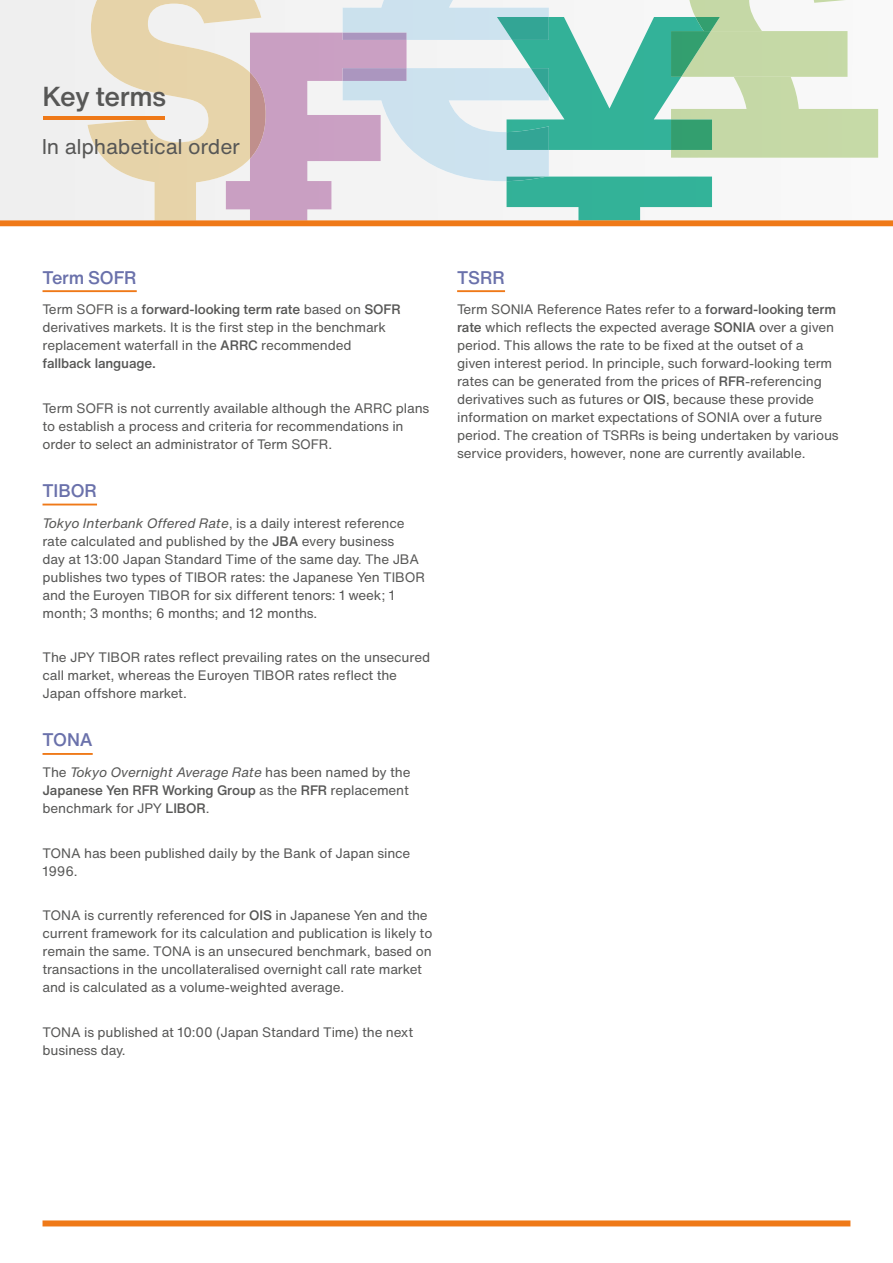
<style>
.page{position:relative;width:893px;height:1263px;background:#fff}
.page>*{position:absolute;margin:0;border:0;box-sizing:border-box;transform-origin:0 0}
.t1{font:500 27px "Helvetica Now Text";letter-spacing:-.02em;color:#575756}
.t2{font:21px "Helvetica Now Text";letter-spacing:-.01em;color:#575756}
.t3{font:500 18px "Helvetica Now Text";letter-spacing:-.01em;color:#6a71ab}
.t4{font:13.5px/18px "Helvetica Now Text";letter-spacing:-.01em;color:#575756}
.s1{font-weight:500}
.s2{font-style:italic}
</style>
<div class="page">
<div style="left:0;top:220px;width:893px;height:6px;background:#ef7918"></div>
<hr style="left:43px;top:290px;width:94px;height:2px;background:#ef7918">
<hr style="left:43px;top:504px;width:54px;height:1px;background:#ef7918">
<hr style="left:43px;top:753px;width:50px;height:2px;background:#ef7918">
<div style="left:43px;top:1220px;width:807px;height:6px;background:#ef7918"></div>
<hr style="left:457px;top:290px;width:48px;height:2px;background:#ef7918">
<div style="left:0;top:0;width:87px;height:220px;background:#efefef"></div>
<img style="left:878px;top:109px;width:1px;height:42px">
<div style="left:261px;top:0;width:82px;height:33px;background:#f3f3f3"></div>
<img style="left:549px;top:16px;width:14px;height:1px">
<img style="left:689px;top:0;width:189px;height:158px">
<div style="left:720px;top:31px;width:127px;height:46px;background:#c6d9a6"></div>
<img style="left:87px;top:0;width:174px;height:220px">
<img style="left:226px;top:33px;width:181px;height:187px">
<img style="left:343px;top:33px;width:64px;height:48px">
<img style="left:250px;top:72px;width:16px;height:87px">
<img style="left:507px;top:17px;width:205px;height:203px">
<img style="left:671px;top:17px;width:49px;height:133px">
<img style="left:671px;top:31px;width:40px;height:46px">
<img style="left:497px;top:17px;width:52px;height:164px">
<hr style="left:44px;top:116px;width:121px;height:4px;background:#ef7918">
<h1 class="t1" style="left:43px;top:76px;width:125px">Key terms</h1>
<h2 class="t2" style="left:42px;top:131px;width:200px">In alphabetical order</h2>
<h3 class="t3" style="left:43px;top:264px;width:96px">Term SOFR</h3>
<p class="t4" style="left:43px;top:300px;width:360px">Term SOFR is a <span class="s1">forward-looking term rate</span> based on <span class="s1">SOFR </span>derivatives markets. It is the first step in the benchmark replacement waterfall in the <span class="s1">ARRC</span> recommended <span class="s1">fallback language.</span></p>
<p class="t4" style="left:43px;top:399px;width:388px">Term SOFR is not currently available although the ARRC plans to establish a process and criteria for recommendations in order to select an administrator of Term SOFR.</p>
<h3 class="t3" style="left:43px;top:477px;width:56px">TIBOR</h3>
<p class="t4" style="left:43px;top:514px;width:384px"><span class="s2">Tokyo Interbank Offered Rate</span>, is a daily interest reference rate calculated and published by the <span class="s1">JBA</span> every business<br>day at 13:00 Japan Standard Time of the same day. The JBA publishes two types of TIBOR rates: the Japanese Yen TIBOR and the Euroyen TIBOR for six different tenors: 1 week; 1 month; 3 months; 6 months; and 12 months.</p>
<p class="t4" style="left:43px;top:648px;width:389px">The JPY TIBOR rates reflect prevailing rates on the unsecured call market, whereas the Euroyen TIBOR rates reflect the<br>Japan offshore market.</p>
<h3 class="t3" style="left:43px;top:726px;width:52px">TONA</h3>
<p class="t4" style="left:43px;top:763px;width:370px;text-align:justify">The <span class="s2">Tokyo Overnight Average Rate</span> has been named by the <span class="s1">Japanese Yen RFR Working Group</span> as the <span class="s1">RFR</span> replacement benchmark for JPY <span class="s1">LIBOR</span>.</p>
<p class="t4" style="left:43px;top:843px;width:369px">TONA has been published daily by the Bank of Japan since<br>1996.</p>
<p class="t4" style="left:43px;top:906px;width:391px">TONA is currently referenced for <span class="s1">OIS</span> in Japanese Yen and the current framework for its calculation and publication is likely to remain the same. TONA is an unsecured benchmark, based on transactions in the uncollateralised overnight call rate market and is calculated as a volume-weighted average.</p>
<p class="t4" style="left:43px;top:1022px;width:372px">TONA is published at 10:00 (Japan Standard Time) the next business day.</p>
<h3 class="t3" style="left:457px;top:264px;width:49px">TSRR</h3>
<p class="t4" style="left:457px;top:300px;width:383px">Term SONIA Reference Rates refer to a <span class="s1">forward-looking term rate</span> which reflects the expected average <span class="s1">SONIA</span> over a given period. This allows the rate to be fixed at the outset of a given interest period. In principle, such forward-looking term rates can be generated from the prices of <span class="s1">RFR</span>-referencing derivatives such as futures or <span class="s1">OIS</span>, because these provide information on market expectations of SONIA over a future period. The creation of TSRRs is being undertaken by various service providers, however, none are currently available.</p>
</div>
